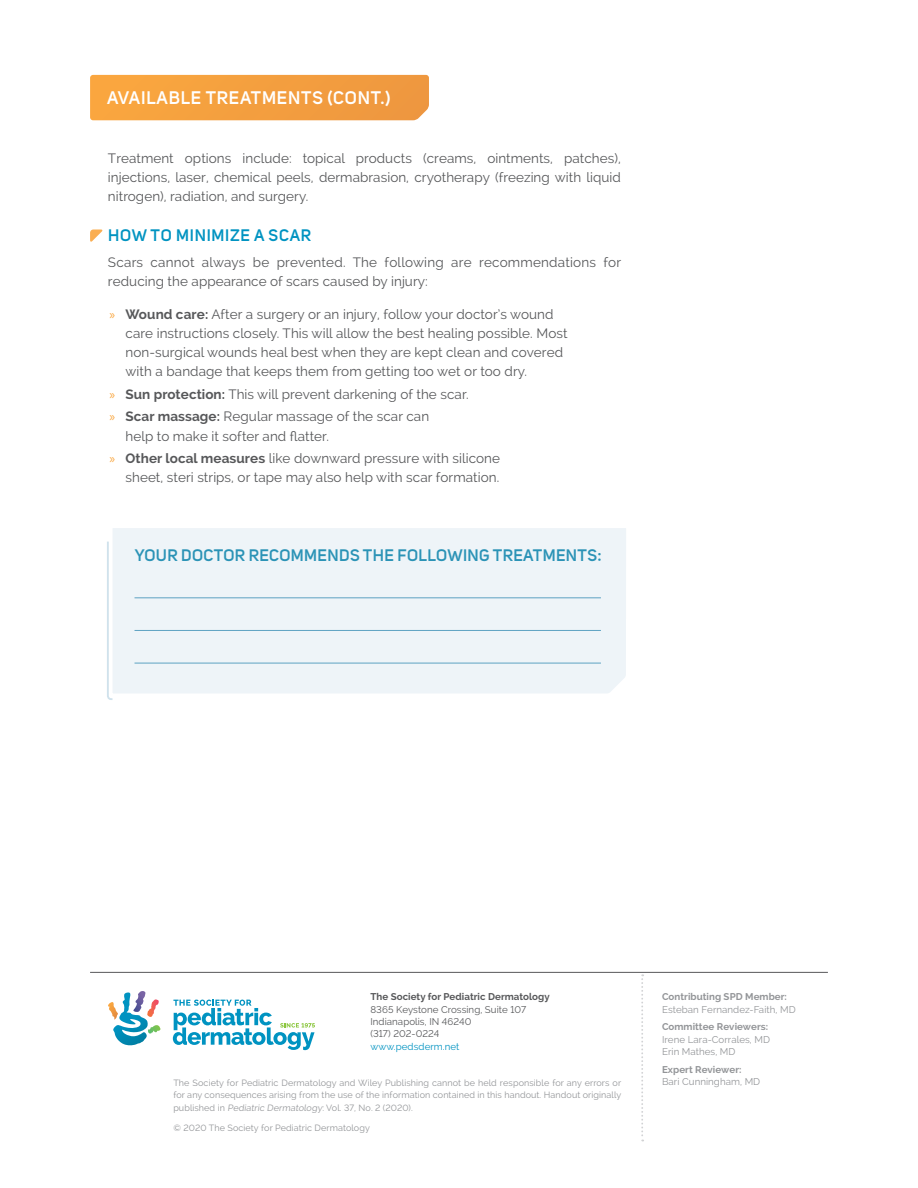
<style>
.page{position:relative;width:918px;height:1188px;background:#fff}
.page>*{position:absolute;margin:0;border:0;box-sizing:border-box;transform-origin:0 0}
.t1{font:600 18px "Uni Sans";letter-spacing:.045em;color:#fff}
.t2{font:600 16.5px "Uni Sans";letter-spacing:.025em;color:#2b93b6}
.t3{font:600 16.5px "Uni Sans";letter-spacing:.045em;color:#0093c1}
.t4{font:13.5px/19.2px "Raleway";letter-spacing:.005em;color:#57585a}
.t5{font:9.75px/12.3px "Raleway";letter-spacing:.005em;color:#939598}
.t6{font:9.75px/12.3px "Raleway";letter-spacing:.005em;color:#57585a}
.t7{font:700 9.75px "Raleway";letter-spacing:.005em;color:#939598}
.t8{font:700 9.75px "Raleway";letter-spacing:.005em;color:#57585a}
.t9{font:9.75px "Raleway";letter-spacing:.005em;color:#0093c1}
.t10{font:9px/12.8px "Raleway";letter-spacing:.01em;color:#939598}
.s1{font-family:"Myriad Pro";color:#faa63f}
.s2{font-weight:700}
</style>
<div class="page">
<svg style="left:641px;top:974px;width:2px;height:167px"></svg>
<svg style="left:108px;top:991px;width:53px;height:55px"></svg>
<svg style="left:173px;top:1000px;width:142px;height:50px"></svg>
<hr style="left:90px;top:972px;width:738px;height:1px;background:#57585a">
<svg style="left:90px;top:230px;width:13px;height:12px"></svg>
<div style="left:90px;top:75px;width:339px;height:45px;background:#f49f3f"></div>
<div style="left:113px;top:528px;width:513px;height:165px;background:#eef4f8"></div>
<svg style="left:107px;top:540px;width:7px;height:160px"></svg>
<hr style="left:135px;top:597px;width:466px;height:1px;background:#5da2c2">
<hr style="left:135px;top:630px;width:466px;height:1px;background:#5da2c2">
<hr style="left:135px;top:663px;width:466px;height:1px;background:#5da2c2">
<h1 class="t1" style="left:107px;top:84px;width:285px">AVAILABLE TREATMENTS (CONT.)</h1>
<p class="t4" style="left:108px;top:148px;width:514px;text-align:justify">Treatment options include: topical products (creams, ointments, patches), injections, laser, chemical peels, dermabrasion, cryotherapy (freezing with liquid nitrogen), radiation, and surgery.</p>
<p class="t3" style="left:108px;top:223px;width:204px">HOW TO MINIMIZE A SCAR</p>
<p class="t4" style="left:108px;top:253px;width:515px">Scars cannot always be prevented. The following are recommendations for reducing the appearance of scars caused by injury:</p>
<p class="t4" style="left:126px;top:304px;width:444px;text-indent:-16px"><span class="s1">»</span> <span class="s2">Wound care:</span> After a surgery or an injury, follow your doctor’s wound care instructions closely. This will allow the best healing possible. Most non-surgical wounds heal best when they are kept clean and covered with a bandage that keeps them from getting too wet or too dry.</p>
<p class="t4" style="left:109px;top:383px;width:361px;line-height:22.6px"><span class="s1">»</span> <span class="s2">Sun protection:</span> This will prevent darkening of the scar. <span class="s1">»</span> <span class="s2">Scar massage:</span> Regular massage of the scar can</p>
<p class="t4" style="left:109px;top:424px;width:392px;line-height:22.6px;text-indent:16px">help to make it softer and flatter.<br><span class="s1">»</span> <span class="s2">Other local measures</span> like downward pressure with silicone</p>
<p class="t4" style="left:126px;top:468px;width:375px">sheet, steri strips, or tape may also help with scar formation.</p>
<p class="t2" style="left:135px;top:543px;width:468px">YOUR DOCTOR RECOMMENDS THE FOLLOWING TREATMENTS:</p>
<p class="t8" style="left:370px;top:991px;width:181px">The Society for Pediatric Dermatology</p>
<p class="t6" style="left:370px;top:1003px;width:157px">8365 Keystone Crossing, Suite 107<br>Indianapolis, IN 46240<br>(317) 202-0224</p>
<p class="t9" style="left:370px;top:1041px;width:91px">www.pedsderm.net</p>
<p class="t7" style="left:662px;top:991px;width:126px">Contributing SPD Member:</p>
<p class="t5" style="left:662px;top:1003px;width:135px">Esteban Fernandez-Faith, MD</p>
<p class="t7" style="left:662px;top:1021px;width:108px">Committee Reviewers:</p>
<p class="t5" style="left:662px;top:1033px;width:110px">Irene Lara-Corrales, MD<br>Erin Mathes, MD</p>
<p class="t7" style="left:662px;top:1064px;width:81px">Expert Reviewer:</p>
<p class="t10" style="left:173px;top:1076px;width:449px">The Society for Pediatric Dermatology and Wiley Publishing cannot be held responsible for any errors or</p>
<p class="t5" style="left:662px;top:1076px;width:100px">Bari Cunningham, MD</p>
<p class="t10" style="left:173px;top:1089px;width:449px">for any consequences arising from the use of the information contained in this handout. Handout originally published in Pediatric Dermatology: Vol. 37, No. 2 (2020).</p>
<p class="t10" style="left:173px;top:1121px;width:198px">© 2020 The Society for Pediatric Dermatology</p>
</div>
